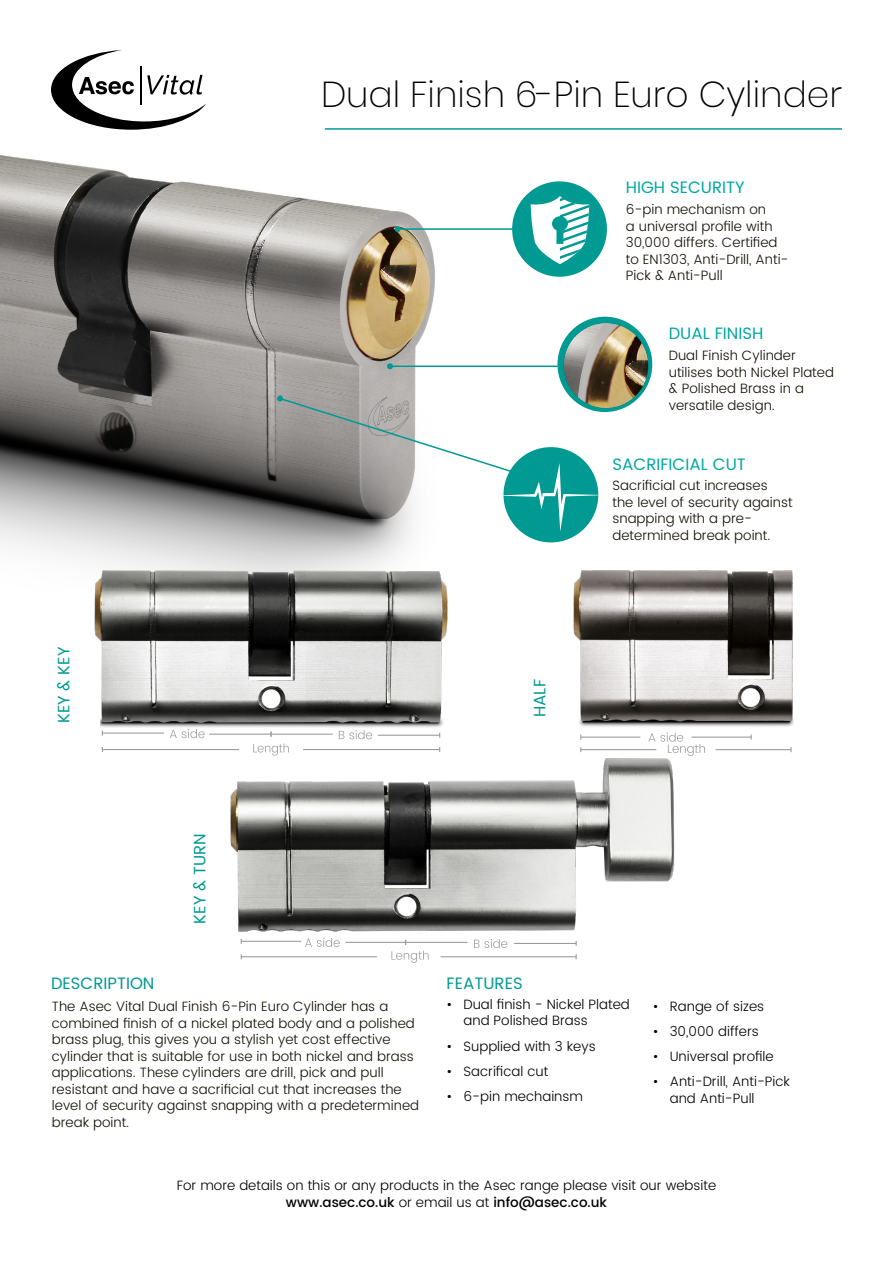
<style>
.page{position:relative;width:893px;height:1263px;background:#fff}
.page>*{position:absolute;margin:0;border:0;box-sizing:border-box;transform-origin:0 0}
.t1{font:200 36px "Poppins";color:#000}
.t2{font:16.5px "Poppins";color:#009a93}
.t3{font:16.5px "Poppins";color:#00a7a3}
.t4{font:300 13.5px/16.5px "Poppins";color:#140f06}
.t5{font:300 13.5px/16.5px "Poppins";color:#000}
.s1{font-weight:500}
</style>
<div class="page">
<img style="left:0;top:154px;width:449px;height:364px">
<img style="left:230px;top:758px;width:445px;height:174px">
<svg style="left:51px;top:50px;width:155px;height:80px"></svg>
<hr style="left:325px;top:128px;width:517px;height:2px;background:#009a93">
<hr style="left:398px;top:228px;width:119px;height:2px;background:#009a93">
<svg style="left:395px;top:226px;width:6px;height:6px"></svg>
<hr style="left:390px;top:365px;width:170px;height:2px;background:#009a93">
<svg style="left:387px;top:363px;width:6px;height:6px"></svg>
<img style="left:87px;top:567px;width:361px;height:166px">
<img style="left:573px;top:570px;width:221px;height:157px">
<svg style="left:170px;top:729px;width:35px;height:9px"></svg>
<svg style="left:339px;top:730px;width:33px;height:9px"></svg>
<svg style="left:253px;top:743px;width:36px;height:13px"></svg>
<hr style="left:303px;top:749px;width:137px;height:1px;background:#9d9d9c">
<hr style="left:102px;top:749px;width:137px;height:1px;background:#9d9d9c">
<hr style="left:271px;top:733px;width:62px;height:2px;background:#9d9d9c">
<hr style="left:378px;top:735px;width:62px;height:1px;background:#9d9d9c">
<hr style="left:102px;top:732px;width:62px;height:2px;background:#9d9d9c">
<hr style="left:209px;top:733px;width:62px;height:2px;background:#9d9d9c">
<svg style="left:305px;top:938px;width:35px;height:9px"></svg>
<svg style="left:474px;top:939px;width:33px;height:9px"></svg>
<svg style="left:391px;top:951px;width:38px;height:12px"></svg>
<hr style="left:441px;top:956px;width:135px;height:1px;background:#9d9d9c">
<hr style="left:241px;top:956px;width:136px;height:1px;background:#9d9d9c">
<hr style="left:406px;top:942px;width:61px;height:1px;background:#9d9d9c">
<hr style="left:514px;top:943px;width:62px;height:1px;background:#9d9d9c">
<hr style="left:241px;top:941px;width:60px;height:1px;background:#9d9d9c">
<hr style="left:345px;top:942px;width:61px;height:1px;background:#9d9d9c">
<hr style="left:581px;top:736px;width:59px;height:2px;background:#9d9d9c">
<hr style="left:692px;top:736px;width:59px;height:2px;background:#9d9d9c">
<svg style="left:648px;top:732px;width:57px;height:24px"></svg>
<hr style="left:581px;top:749px;width:75px;height:1px;background:#9d9d9c">
<hr style="left:715px;top:749px;width:76px;height:1px;background:#9d9d9c">
<div style="left:512px;top:181px;width:95px;height:96px;background:#009a93;border-radius:50%"></div>
<div style="left:503px;top:447px;width:95px;height:95px;background:#009a93;border-radius:50%"></div>
<svg style="left:277px;top:395px;width:322px;height:137px"></svg>
<img style="left:559px;top:320px;width:94px;height:92px">
<svg style="left:531px;top:196px;width:58px;height:68px"></svg>
<h1 class="t1" style="left:321px;top:73px;width:522px">Dual Finish 6-Pin Euro Cylinder</h1>
<p class="t3" style="left:626px;top:176px;width:120px">HIGH SECURITY</p>
<p class="t4" style="left:626px;top:202px;width:164px">6-pin mechanism on<br>a universal profile with<br>30,000 differs. Certified to EN1303, Anti-Drill, Anti-<br>Pick &amp; Anti-Pull</p>
<p class="t3" style="left:669px;top:321px;width:96px">DUAL FINISH</p>
<p class="t4" style="left:669px;top:348px;width:167px">Dual Finish Cylinder utilises both Nickel Plated &amp; Polished Brass in a versatile design.</p>
<p class="t2" style="left:52px;top:723px;width:78px;rotate:-90deg">KEY &amp; KEY</p>
<p class="t2" style="left:51px;top:971px;width:105px">DESCRIPTION</p>
<p class="t2" style="left:188px;top:923px;width:92px;rotate:-90deg">KEY &amp; TURN</p>
<p class="t2" style="left:528px;top:717px;width:39px;rotate:-90deg">HALF</p>
<p class="t3" style="left:612px;top:452px;width:135px">SACRIFICIAL CUT</p>
<p class="t4" style="left:612px;top:478px;width:182px">Sacrificial cut increases<br>the level of security against snapping with a pre&shy;determined break point.</p>
<p class="t2" style="left:447px;top:971px;width:78px">FEATURES</p>
<p class="t4" style="left:52px;top:999px;width:369px">The Asec Vital Dual Finish 6-Pin Euro Cylinder has a combined finish of a nickel plated body and a polished brass plug, this gives you a stylish yet cost effective cylinder that is suitable for use in both nickel and brass applications. These cylinders are drill, pick and pull resistant and have a sacrificial cut that increases the level of security against snapping with a predetermined break point.</p>
<p class="t5" style="left:463px;top:996px;width:168px;text-indent:-17px">• Dual finish - Nickel Plated and Polished Brass</p>
<p class="t5" style="left:446px;top:1038px;width:151px">• Supplied with 3 keys</p>
<p class="t5" style="left:446px;top:1063px;width:103px">• Sacrifical cut</p>
<p class="t5" style="left:446px;top:1088px;width:138px">• 6-pin mechainsm</p>
<p class="t5" style="left:653px;top:999px;width:113px">• Range of sizes</p>
<p class="t5" style="left:653px;top:1024px;width:108px">• 30,000 differs</p>
<p class="t5" style="left:653px;top:1049px;width:122px">• Universal profile</p>
<p class="t5" style="left:670px;top:1074px;width:122px;text-indent:-17px">• Anti-Drill, Anti-Pick and Anti-Pull</p>
<p class="t5" style="left:177px;top:1176px;width:541px;line-height:17.5px;text-align:center">For more details on this or any products in the Asec range please visit our website <span class="s1">www.asec.co.uk</span> or email us at <span class="s1">info@asec.co.uk</span></p>
</div>
